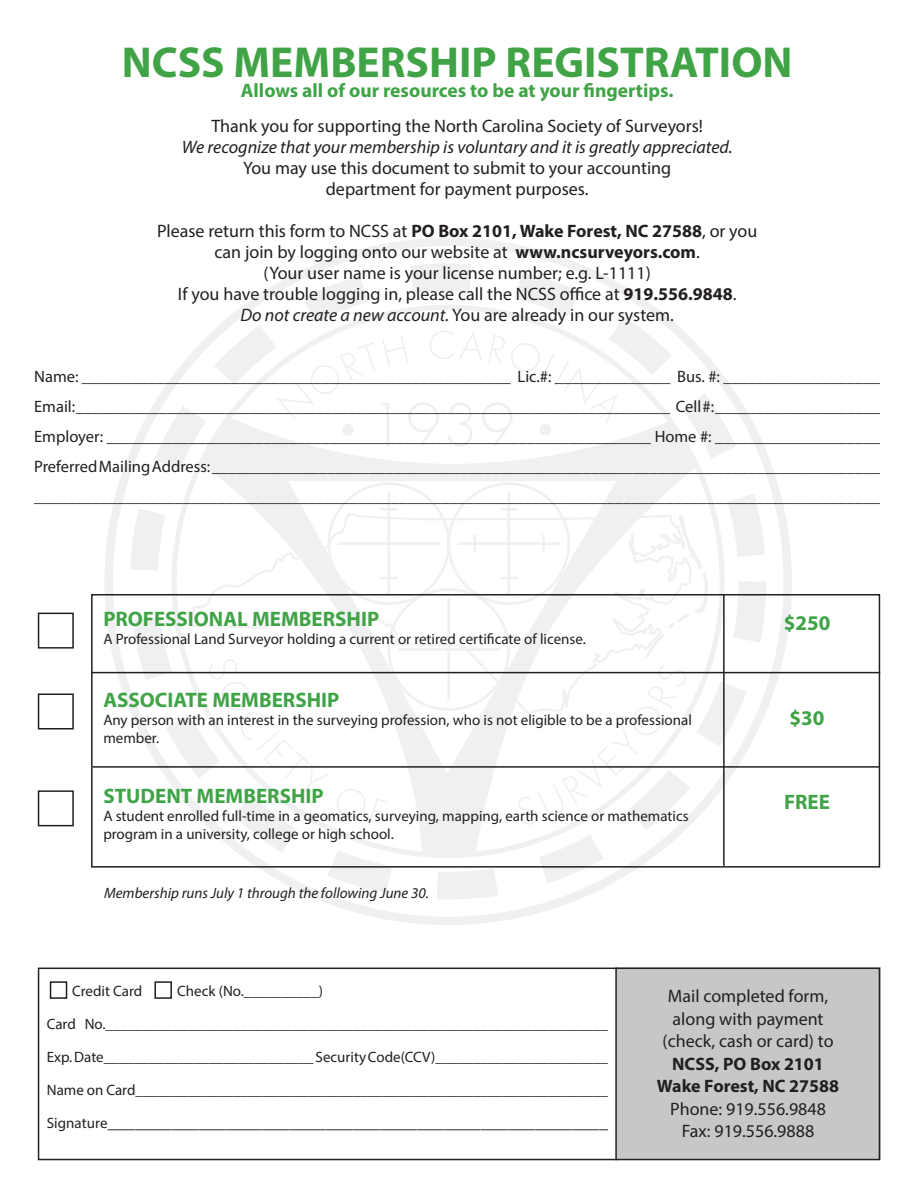
<style>
.page{position:relative;width:918px;height:1188px;background:#fff}
.page>*{position:absolute;margin:0;border:0;box-sizing:border-box;transform-origin:0 0}
.t1{font:700 43.5px "Myriad Pro";color:#40a447}
.t2{font:700 21px "Myriad Pro";color:#40a447}
.t3{font:700 19.5px "Myriad Pro";color:#40a447}
.t4{font:18px/21px "Myriad Pro";color:#231f20;text-align:center}
.t5{font:16.5px/30px "Myriad Pro";color:#231f20;text-align:justify}
.t6{font:15px/18px "Myriad Pro";color:#231f20}
.t7{font:italic 15px "Myriad Pro";color:#231f20}
.s1{font-style:italic}
.s2{font-weight:700}
.s3{font-family:"Minion Pro"}
.s4{font-size:15px}
</style>
<div class="page">
<svg style="left:188px;top:560px;width:521px;height:163px"></svg>
<svg style="left:199px;top:412px;width:500px;height:442px"></svg>
<div style="left:130px;top:263px;width:636px;height:636px;border:28px dashed #e6e7e9;border-radius:50%"></div>
<svg style="left:208px;top:658px;width:120px;height:135px"></svg>
<svg style="left:335px;top:787px;width:52px;height:38px"></svg>
<svg style="left:517px;top:665px;width:170px;height:161px"></svg>
<svg style="left:276px;top:330px;width:342px;height:117px"></svg>
<div style="left:539px;top:424px;width:12px;height:12px;background:#f0f0f2;border-radius:50%"></div>
<div style="left:616px;top:968px;width:264px;height:192px;background:#c7c7c8"></div>
<div style="left:154px;top:981px;width:18px;height:18px;border:2px solid #231f20"></div>
<div style="left:38px;top:613px;width:36px;height:36px;border:2px solid #231f20"></div>
<div style="left:38px;top:694px;width:36px;height:36px;border:2px solid #231f20"></div>
<div style="left:38px;top:790px;width:36px;height:36px;border:2px solid #231f20"></div>
<div style="left:91px;top:594px;width:789px;height:274px;border:2px solid #231f20"></div>
<hr style="left:91px;top:672px;width:789px;height:1px;background:#231f20">
<hr style="left:92px;top:766px;width:787px;height:2px;background:#231f20">
<hr style="left:723px;top:594px;width:2px;height:272px;background:#231f20">
<div style="left:38px;top:968px;width:842px;height:192px;border:2px solid #231f20"></div>
<hr style="left:615px;top:968px;width:2px;height:192px;background:#231f20">
<div style="left:50px;top:981px;width:17px;height:18px;border:2px solid #231f20"></div>
<p class="t1" style="left:122px;top:34px;width:672px">NCSS MEMBERSHIP REGISTRATION</p>
<p class="t3" style="left:241px;top:78px;width:434px">Allows all of our resources to be at your fingertips.</p>
<p class="t4" style="left:182px;top:115px;width:552px">Thank you for supporting the North Carolina Society of Surveyors!<br><span class="s1">We recognize that your membership is voluntary and it is greatly appreciated.<br></span>You may use this document to submit to your accounting<br>department for payment purposes.</p>
<p class="t4" style="left:157px;top:220px;width:602px">Please return this form to NCSS at <span class="s2">PO Box 2101, Wake Forest, NC 27588</span>, or you can join by logging onto our website at <span class="s2">www.ncsurveyors.com</span>.<br>(Your user name is your license number; e.g. L-1111)<br>If you have trouble logging in, please call the NCSS office at <span class="s2">919.556.9848</span>.<br><span class="s1">Do not create a new account.</span> You are already in our system.</p>
<p class="t5" style="left:34px;top:361px;width:848px">Name: ____________________________________________________ Lic.#: ______________ Bus. #: ___________________</p>
<p class="t5" style="left:34px;top:391px;width:848px">Email: ________________________________________________________________________ Cell #: ____________________</p>
<p class="t5" style="left:34px;top:421px;width:848px">Employer: __________________________________________________________________ Home #: ____________________ Preferred Mailing Address: _________________________________________________________________________________ __________________________________________________________________________________________<span class="s3">____________</span></p>
<p class="t2" style="left:103px;top:605px;width:277px">PROFESSIONAL MEMBERSHIP</p>
<p class="t6" style="left:103px;top:630px;width:484px">A Professional Land Surveyor holding a current or retired certificate of license.</p>
<p class="t2" style="left:103px;top:686px;width:238px">ASSOCIATE MEMBERSHIP</p>
<p class="t6" style="left:103px;top:711px;width:590px">Any person with an interest in the surveying profession, who is not eligible to be a professional member.</p>
<p class="t2" style="left:103px;top:782px;width:222px">STUDENT MEMBERSHIP</p>
<p class="t6" style="left:103px;top:807px;width:587px">A student enrolled full-time in a geomatics, surveying, mapping, earth science or mathematics program in a university, college or high school.</p>
<p class="t7" style="left:104px;top:883px;width:326px">Membership runs July 1 through the following June 30.</p>
<p class="t2" style="left:784px;top:610px;width:48px">$250</p>
<p class="t2" style="left:790px;top:704px;width:36px">$30</p>
<p class="t2" style="left:784px;top:788px;width:47px">FREE</p>
<p class="t6" style="left:72px;top:981px;width:72px">Credit Card</p>
<p class="t6" style="left:177px;top:981px;width:147px">Check (No.__________)</p>
<p class="t6" style="left:47px;top:1014px;width:563px">Card No.___________________________________________________________________</p>
<p class="t6" style="left:47px;top:1047px;width:563px">Exp. Date____________________________ Security Code(CCV)_______________________</p>
<p class="t6" style="left:47px;top:1080px;width:563px">Name on Card_______________________________________________________________</p>
<p class="t4" style="left:47px;top:1111px;width:563px"><span class="s4">Signature</span>_______________________________________________________</p>
<p class="t4" style="left:657px;top:984px;width:184px;line-height:22.5px">Mail completed form, along with payment (check, cash or card) to<br><span class="s2">NCSS, PO Box 2101<br>Wake Forest, NC 27588</span></p>
<p class="t4" style="left:670px;top:1098px;width:157px">Phone: 919.556.9848</p>
<p class="t4" style="left:682px;top:1120px;width:134px">Fax: 919.556.9888</p>
</div>
